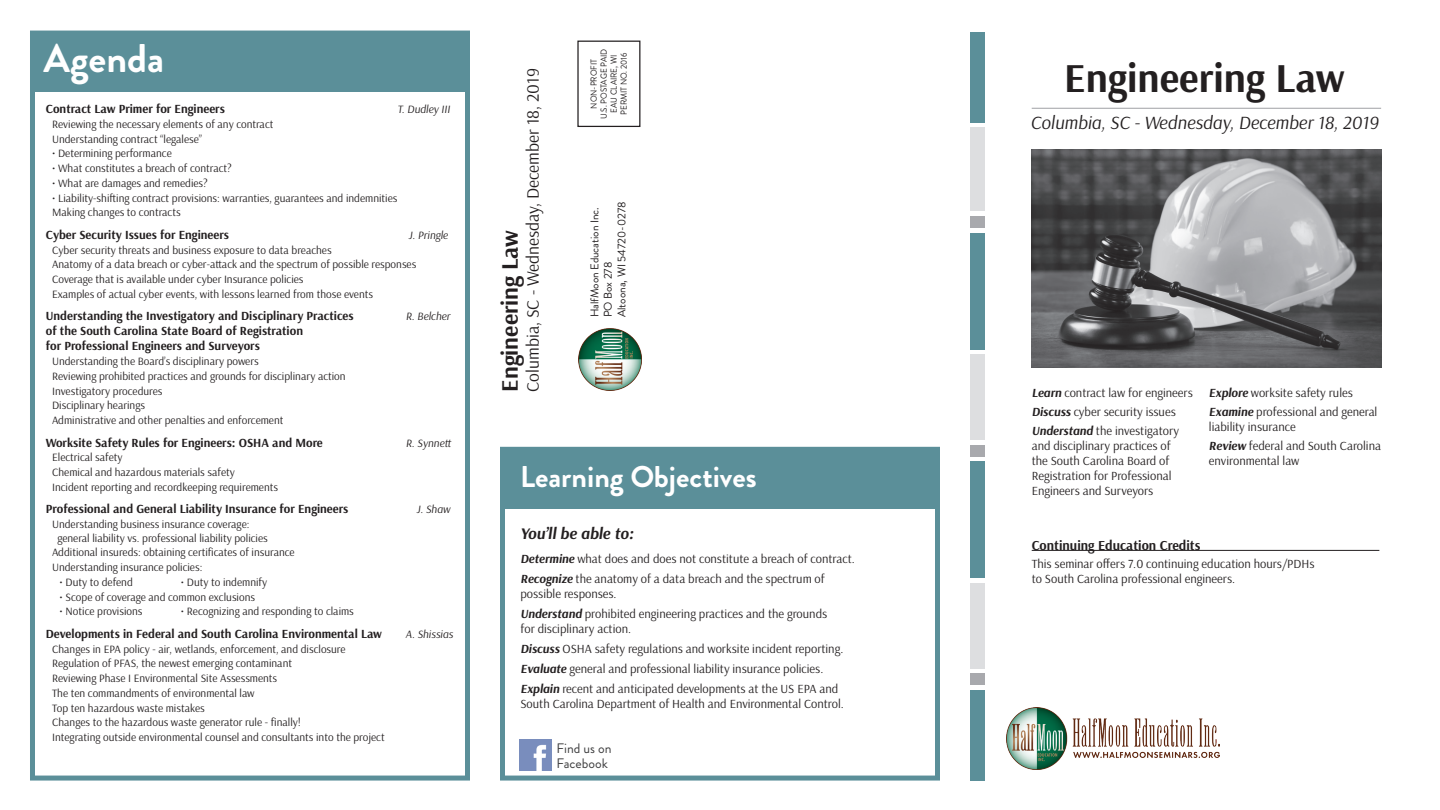
<style>
.page{position:relative;width:1440px;height:810px;background:#fff}
.page>*{position:absolute;margin:0;border:0;box-sizing:border-box;transform-origin:0 0}
.t1{font:700 41.25px "Arsenal";color:#231f20}
.t2{font:700 40px "Brandon Grotesque";color:#fff}
.t3{font:700 30px "Brandon Grotesque";color:#fff}
.t4{font:700 23.75px "Arsenal";color:#231f20}
.t5{font:italic 18.75px "Arsenal";color:#231f20}
.t6{font:17.5px "Arsenal";color:#231f20}
.t7{font:italic 700 16.25px "Arsenal";color:#231f20}
.t8{font:700 13.75px "Arsenal";color:#231f20}
.t9{font:13.75px/15px "Brandon Grotesque";color:#3e3e3f}
.t10{font:12.5px/15px "Arsenal";color:#231f20}
.t11{font:700 12.5px/15px "Arsenal";color:#231f20}
.t12{font:11.25px/13.5px "Arsenal";color:#231f20}
.t13{font:italic 11.25px "Arsenal";color:#231f20}
.t14{font:11.25px "Brandon Grotesque";color:#231f20}
.t15{font:8.75px/10px "Brandon Grotesque";color:#231f20;text-align:center;scale:.92 1}
.s1{font-weight:700;font-style:italic}
</style>
<div class="page">
<img style="left:1032px;top:150px;width:349px;height:217px">
<div style="left:970px;top:354px;width:14px;height:86px;background:#dddee0"></div>
<div style="left:970px;top:127px;width:14px;height:84px;background:#dddee0"></div>
<div style="left:500px;top:447px;width:440px;height:334px;border:5px solid #5b8f99"></div>
<div style="left:30px;top:31px;width:440px;height:60px;background:#5b8f99"></div>
<div style="left:30px;top:31px;width:440px;height:750px;border:5px solid #5b8f99"></div>
<div style="left:500px;top:447px;width:440px;height:61px;background:#5b8f99"></div>
<img style="left:1006px;top:708px;width:213px;height:61px">
<img style="left:520px;top:740px;width:32px;height:31px">
<div style="left:970px;top:216px;width:14px;height:12px;background:#a8a9ad"></div>
<div style="left:970px;top:445px;width:14px;height:12px;background:#a8a9ad"></div>
<div style="left:970px;top:462px;width:14px;height:116px;background:#5b8f99"></div>
<div style="left:970px;top:673px;width:14px;height:12px;background:#a8a9ad"></div>
<div style="left:970px;top:233px;width:14px;height:117px;background:#5b8f99"></div>
<div style="left:970px;top:690px;width:14px;height:91px;background:#5b8f99"></div>
<div style="left:970px;top:32px;width:14px;height:90px;background:#5b8f99"></div>
<div style="left:970px;top:583px;width:14px;height:85px;background:#dddee0"></div>
<div style="left:577px;top:41px;width:63px;height:86px;border:1px solid #231f20"></div>
<img style="left:579px;top:328px;width:63px;height:63px">
<hr style="left:1032px;top:108px;width:349px;height:1px;background:#b2b3b7">
<hr style="left:1032px;top:550px;width:347px;height:1px;background:#231f20">
<p class="t2" style="left:44px;top:31px;width:122px">Agenda</p>
<p class="t11" style="left:46px;top:102px;width:181px">Contract Law Primer for Engineers</p>
<p class="t13" style="left:398px;top:102px;width:54px">T. Dudley III</p>
<p class="t12" style="left:52px;top:117px;width:223px">Reviewing the necessary elements of any contract</p>
<p class="t12" style="left:52px;top:132px;width:152px">Understanding contract “legalese”</p>
<p class="t12" style="left:52px;top:147px;width:121px">• Determining performance</p>
<p class="t12" style="left:52px;top:162px;width:181px">• What constitutes a breach of contract?</p>
<p class="t12" style="left:52px;top:176px;width:157px">• What are damages and remedies?</p>
<p class="t12" style="left:52px;top:191px;width:347px">• Liability-shifting contract provisions: warranties, guarantees and indemnities</p>
<p class="t12" style="left:52px;top:206px;width:130px">Making changes to contracts</p>
<p class="t11" style="left:46px;top:227px;width:185px">Cyber Security Issues for Engineers</p>
<p class="t13" style="left:408px;top:228px;width:41px">J. Pringle</p>
<p class="t12" style="left:52px;top:243px;width:281px">Cyber security threats and business exposure to data breaches</p>
<p class="t12" style="left:52px;top:258px;width:366px">Anatomy of a data breach or cyber-attack and the spectrum of possible responses</p>
<p class="t12" style="left:52px;top:273px;width:253px">Coverage that is available under cyber Insurance policies</p>
<p class="t12" style="left:52px;top:287px;width:322px">Examples of actual cyber events, with lessons learned from those events</p>
<p class="t11" style="left:46px;top:309px;width:309px">Understanding the Investigatory and Disciplinary Practices</p>
<p class="t13" style="left:406px;top:310px;width:46px">R. Belcher</p>
<p class="t11" style="left:46px;top:324px;width:259px">of the South Carolina State Board of Registration for Professional Engineers and Surveyors</p>
<p class="t12" style="left:52px;top:355px;width:208px">Understanding the Board’s disciplinary powers</p>
<p class="t12" style="left:52px;top:369px;width:295px">Reviewing prohibited practices and grounds for disciplinary action</p>
<p class="t12" style="left:52px;top:384px;width:112px">Investigatory procedures</p>
<p class="t12" style="left:52px;top:399px;width:94px">Disciplinary hearings</p>
<p class="t12" style="left:52px;top:414px;width:233px">Administrative and other penalties and enforcement</p>
<p class="t11" style="left:46px;top:435px;width:278px">Worksite Safety Rules for Engineers: OSHA and More</p>
<p class="t13" style="left:406px;top:436px;width:47px">R. Synnett</p>
<p class="t12" style="left:52px;top:451px;width:72px">Electrical safety</p>
<p class="t12" style="left:52px;top:466px;width:184px">Chemical and hazardous materials safety</p>
<p class="t12" style="left:52px;top:480px;width:227px">Incident reporting and recordkeeping requirements</p>
<p class="t11" style="left:46px;top:502px;width:304px">Professional and General Liability Insurance for Engineers</p>
<p class="t13" style="left:416px;top:503px;width:35px">J. Shaw</p>
<p class="t12" style="left:57px;top:518px;width:212px;text-indent:-5px">Understanding business insurance coverage: general liability vs. professional liability policies</p>
<p class="t12" style="left:52px;top:546px;width:244px">Additional insureds: obtaining certificates of insurance</p>
<p class="t12" style="left:52px;top:561px;width:152px">Understanding insurance policies:</p>
<p class="t12" style="left:60px;top:575px;width:75px">• Duty to defend</p>
<p class="t12" style="left:181px;top:575px;width:88px">• Duty to indemnify</p>
<p class="t12" style="left:60px;top:590px;width:197px">• Scope of coverage and common exclusions</p>
<p class="t12" style="left:60px;top:605px;width:84px">• Notice provisions</p>
<p class="t12" style="left:181px;top:605px;width:175px">• Recognizing and responding to claims</p>
<p class="t11" style="left:46px;top:626px;width:338px">Developments in Federal and South Carolina Environmental Law</p>
<p class="t13" style="left:406px;top:627px;width:49px">A. Shissias</p>
<p class="t12" style="left:52px;top:642px;width:295px">Changes in EPA policy - air, wetlands, enforcement, and disclosure</p>
<p class="t12" style="left:52px;top:657px;width:241px">Regulation of PFAS, the newest emerging contaminant</p>
<p class="t12" style="left:52px;top:672px;width:227px">Reviewing Phase I Environmental Site Assessments</p>
<p class="t12" style="left:52px;top:686px;width:204px">The ten commandments of environmental law</p>
<p class="t12" style="left:52px;top:701px;width:154px">Top ten hazardous waste mistakes</p>
<p class="t12" style="left:52px;top:716px;width:250px">Changes to the hazardous waste generator rule - finally!</p>
<p class="t12" style="left:52px;top:731px;width:334px">Integrating outside environmental counsel and consultants into the project</p>
<p class="t6" style="left:522px;top:392px;width:325px;rotate:-90deg">Columbia, SC - Wednesday, December 18, 2019</p>
<p class="t4" style="left:495px;top:392px;width:163px;rotate:-90deg">Engineering Law</p>
<p class="t15" style="left:589px;top:119px;width:78px;rotate:-90deg">NON-PROFIT<br>U.S. POSTAGE PAID<br>EAU CLAIRE, WI<br>PERMIT NO. 2016</p>
<p class="t14" style="left:614px;top:317px;width:117px;rotate:-90deg">Altoona, WI 54720-0278</p>
<p class="t14" style="left:587px;top:317px;width:112px;rotate:-90deg">HalfMoon Education Inc.</p>
<p class="t14" style="left:600px;top:317px;width:57px;rotate:-90deg">PO Box 278</p>
<p class="t3" style="left:520px;top:456px;width:238px">Learning Objectives</p>
<p class="t7" style="left:520px;top:523px;width:115px">You’ll be able to:</p>
<p class="t10" style="left:520px;top:551px;width:336px"><span class="s1">Determine</span> what does and does not constitute a breach of contract.</p>
<p class="t10" style="left:520px;top:571px;width:306px"><span class="s1">Recognize</span> the anatomy of a data breach and the spectrum of possible responses.</p>
<p class="t10" style="left:520px;top:606px;width:308px"><span class="s1">Understand</span> prohibited engineering practices and the grounds for disciplinary action.</p>
<p class="t10" style="left:520px;top:641px;width:325px"><span class="s1">Discuss</span> OSHA safety regulations and worksite incident reporting.</p>
<p class="t10" style="left:520px;top:661px;width:304px"><span class="s1">Evaluate</span> general and professional liability insurance policies.</p>
<p class="t10" style="left:520px;top:681px;width:325px"><span class="s1">Explain</span> recent and anticipated developments at the US EPA and<br>South Carolina Department of Health and Environmental Control.</p>
<p class="t9" style="left:557px;top:741px;width:57px">Find us on<br>Facebook</p>
<p class="t1" style="left:1064px;top:53px;width:282px">Engineering Law</p>
<p class="t5" style="left:1030px;top:112px;width:350px">Columbia, SC - Wednesday, December 18, 2019</p>
<p class="t10" style="left:1032px;top:386px;width:163px"><span class="s1">Learn</span> contract law for engineers</p>
<p class="t10" style="left:1032px;top:404px;width:146px"><span class="s1">Discuss</span> cyber security issues</p>
<p class="t10" style="left:1032px;top:423px;width:149px"><span class="s1">Understand</span> the investigatory and disciplinary practices of the South Carolina Board of<br>Registration for Professional<br>Engineers and Surveyors</p>
<p class="t10" style="left:1209px;top:386px;width:145px"><span class="s1">Explore</span> worksite safety rules</p>
<p class="t10" style="left:1209px;top:404px;width:170px"><span class="s1">Examine</span> professional and general liability insurance</p>
<p class="t10" style="left:1209px;top:438px;width:174px"><span class="s1">Review</span> federal and South Carolina environmental law</p>
<p class="t8" style="left:1032px;top:537px;width:170px">Continuing Education Credits</p>
<p class="t10" style="left:1032px;top:556px;width:284px">This seminar offers 7.0 continuing education hours/PDHs to South Carolina professional engineers.</p>
</div>
